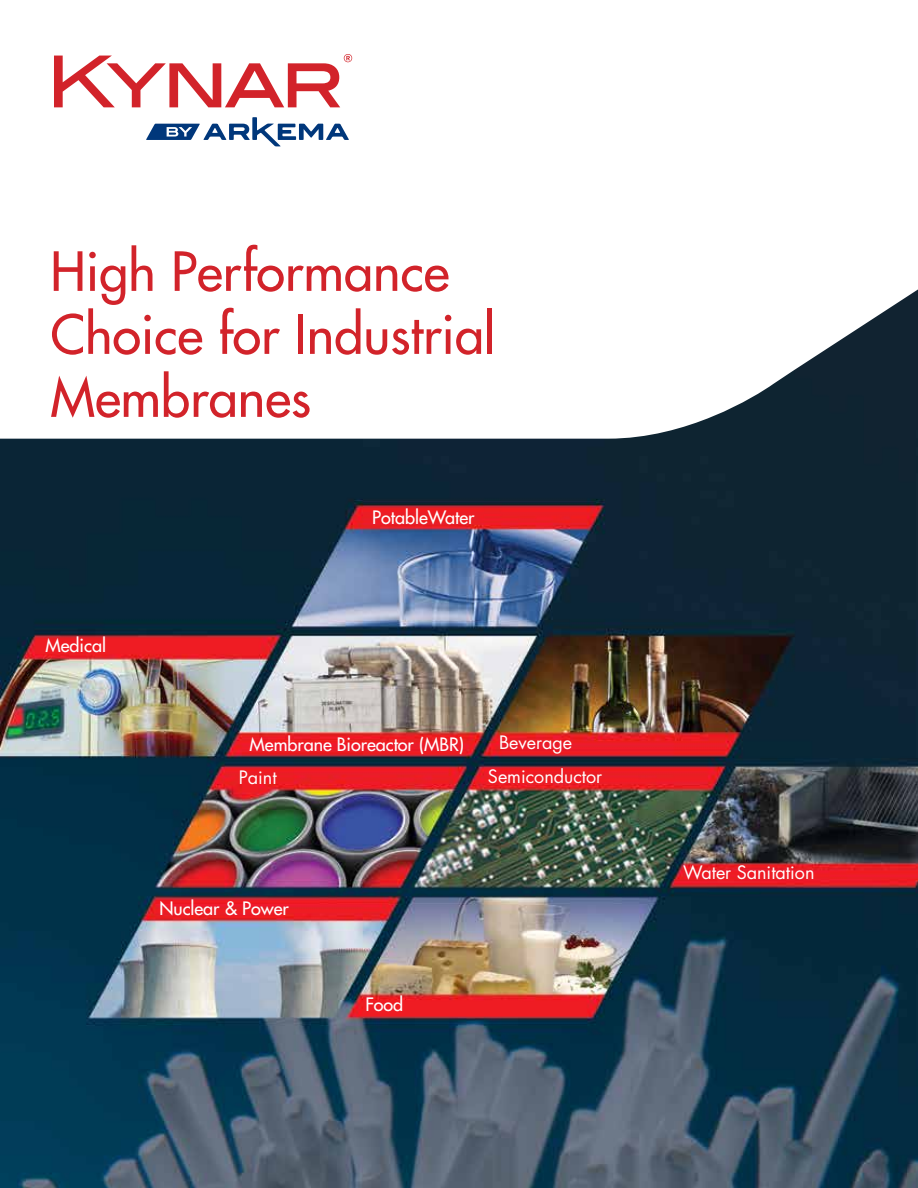
<style>
.page{position:relative;width:918px;height:1188px;background:#fff}
.page>*{position:absolute;margin:0;border:0;box-sizing:border-box;transform-origin:0 0}
.t1{font:52.5px/63px "Futura";color:#d2232a}
.t2{font:18px "Futura";color:#fff}
.t3{font:18px "Futura Std";color:#fff}
</style>
<div class="page">
<img style="left:0;top:439px;width:918px;height:749px">
<svg style="left:0;top:57px;width:918px;height:382px"></svg>
<svg style="left:146px;top:117px;width:203px;height:29px"></svg>
<svg style="left:54px;top:54px;width:298px;height:53px"></svg>
<h1 class="t1" style="left:50px;top:240px;width:447px">High Performance<br>Choice for Industrial<br>Membranes</h1>
<p class="t2" style="left:46px;top:634px;width:62px">Medical</p>
<p class="t2" style="left:372px;top:506px;width:104px">PotableWater</p>
<p class="t2" style="left:250px;top:733px;width:216px">Membrane Bioreactor (MBR)</p>
<p class="t3" style="left:499px;top:731px;width:75px">Beverage</p>
<p class="t3" style="left:239px;top:766px;width:39px">Paint</p>
<p class="t3" style="left:488px;top:764px;width:116px">Semiconductor</p>
<p class="t2" style="left:159px;top:897px;width:131px">Nuclear &amp; Power</p>
<p class="t2" style="left:365px;top:993px;width:39px">Food</p>
<p class="t3" style="left:683px;top:861px;width:133px">Water Sanitation</p>
</div>
